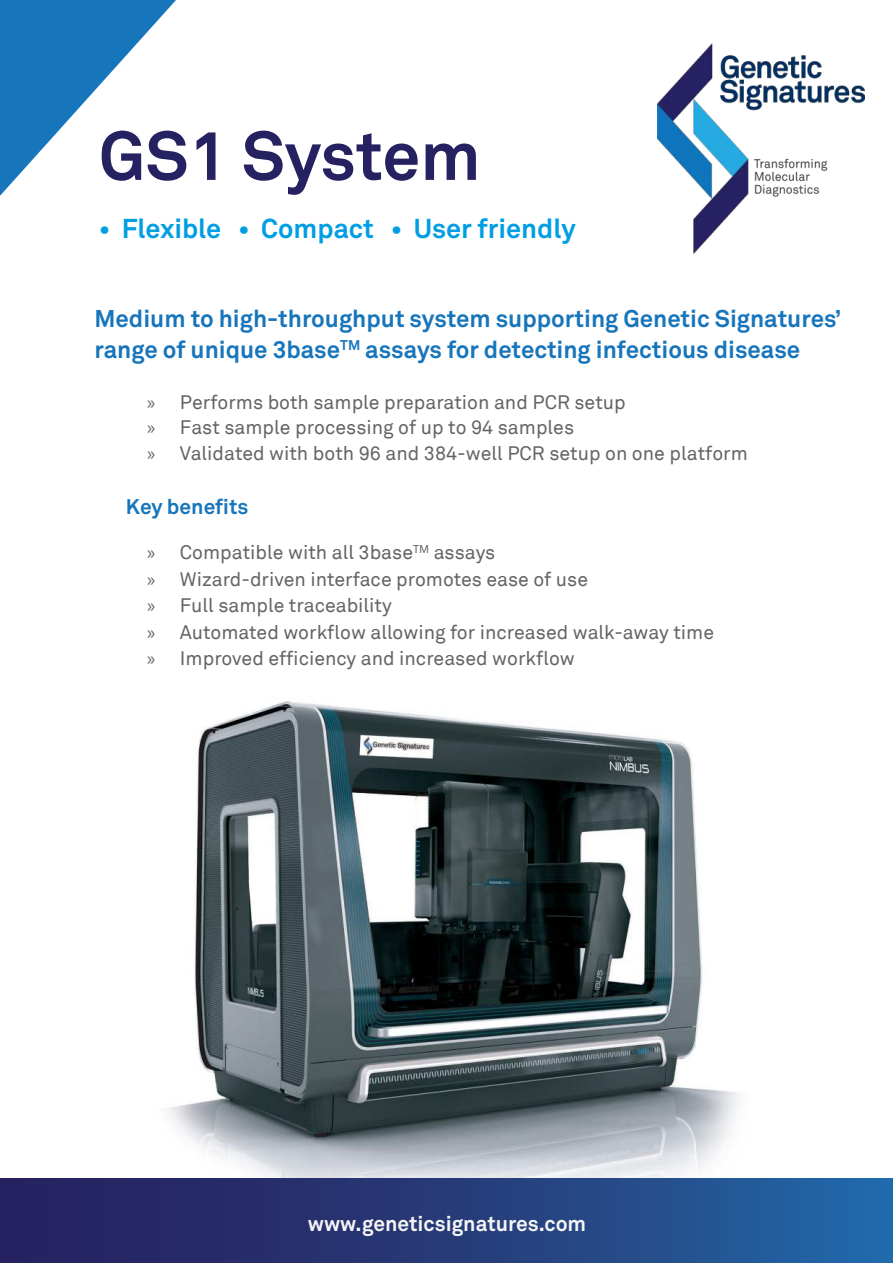
<style>
.page{position:relative;width:893px;height:1263px;background:#fff}
.page>*{position:absolute;margin:0;border:0;box-sizing:border-box;transform-origin:0 0}
.t1{font:700 68.25px "Akkurat Pro";color:#262261}
.t2{font:700 27px "Akkurat Pro";color:#009ee3}
.t3{font:700 24px/31.5px "Akkurat Pro";color:#1775bb}
.t4{font:700 21px "Akkurat Pro";color:#f5f5f6}
.t5{font:700 21px "Akkurat Pro";color:#1775bb}
.t6{font:19.5px/26.5px "Akkurat TT";color:#626466}
.s1{font-family:"Myriad Pro"}
</style>
<div class="page">
<img style="left:167px;top:701px;width:572px;height:477px">
<img style="left:658px;top:44px;width:206px;height:209px">
<svg style="left:0;top:0;width:176px;height:196px"></svg>
<img style="left:0;top:1178px;width:893px;height:85px">
<h1 class="t1" style="left:99px;top:130px;width:383px">GS1 System</h1>
<h2 class="t2" style="left:99px;top:218px;width:478px">• Flexible • Compact • User friendly</h2>
<p class="t3" style="left:95px;top:305px;width:748px">Medium to high-throughput system supporting Genetic Signatures’ range of unique 3base<sup>TM</sup> assays for detecting infectious disease</p>
<p class="t6" style="left:147px;top:391px;width:602px;line-height:25.5px"><span class="s1">»</span> Performs both sample preparation and PCR setup<br><span class="s1">»</span> Fast sample processing of up to 94 samples<br><span class="s1">»</span> Validated with both 96 and 384-well PCR setup on one platform</p>
<p class="t5" style="left:126px;top:499px;width:124px">Key benefits</p>
<p class="t6" style="left:147px;top:541px;width:568px"><span class="s1">»</span> Compatible with all 3base<sup>TM</sup> assays<br><span class="s1">»</span> Wizard-driven interface promotes ease of use<br><span class="s1">»</span> Full sample traceability<br><span class="s1">»</span> Automated work昀氀ow allowing for increased walk-away time <span class="s1">»</span> Improved ef昀椀ciency and increased work昀氀ow</p>
<p class="t4" style="left:308px;top:1215px;width:280px">www.geneticsignatures.com</p>
</div>
